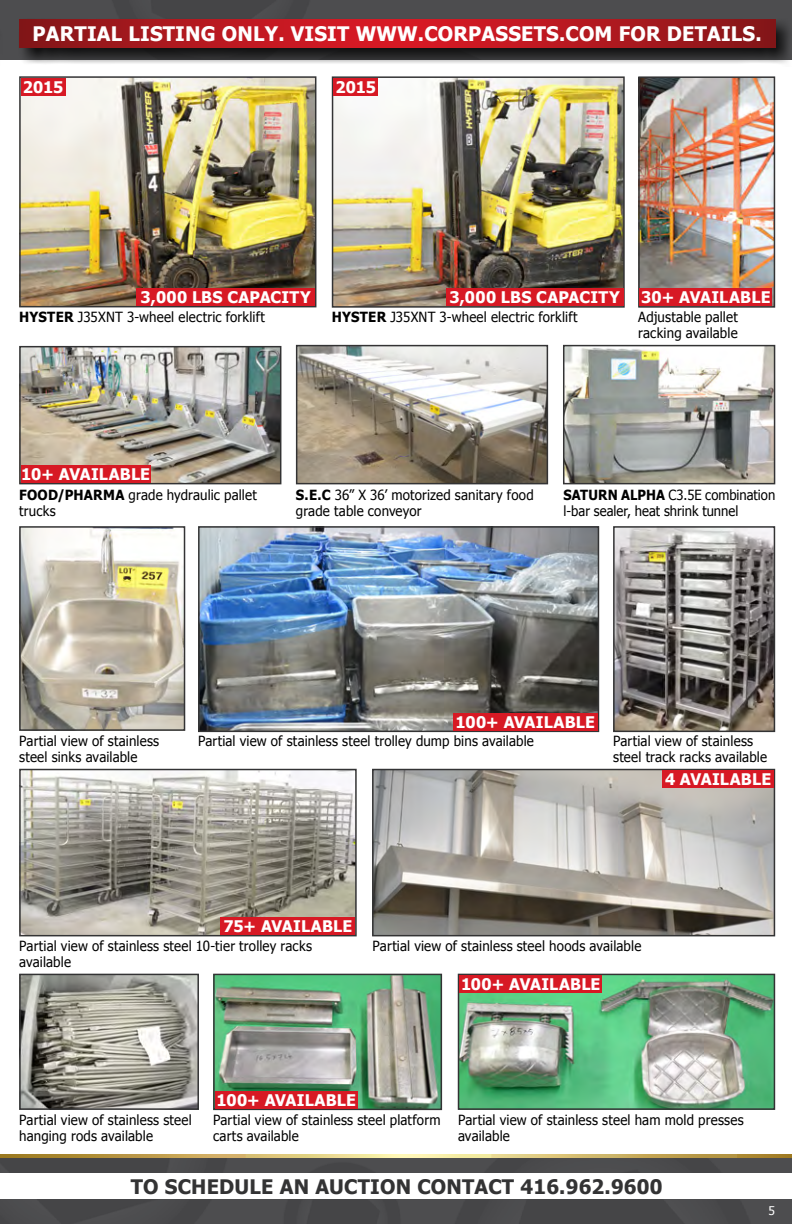
<style>
.page{position:relative;width:792px;height:1224px;background:#fff}
.page>*{position:absolute;margin:0;border:0;box-sizing:border-box;transform-origin:0 0}
.t1{font:700 20px "Tahoma";letter-spacing:.01em;color:#fff}
.t2{font:700 20px "Tahoma";letter-spacing:.01em;color:#333334}
.t3{font:700 16px "Tahoma";letter-spacing:.01em;color:#fff}
.t4{font:14px/16px "Tahoma";letter-spacing:.01em;color:#000;scale:.95 1}
.t5{font:14px/16px "Tahoma";letter-spacing:.01em;color:#000;scale:.93 1}
.t6{font:12px "Tahoma";color:#fff}
.s1{font-weight:700}
</style>
<div class="page">
<img style="left:1px;top:1154px;width:791px;height:5px">
<div style="left:0;top:1159px;width:792px;height:65px;background:#4a4a4c"></div>
<svg style="left:0;top:1154px;width:1px;height:20px"></svg>
<div style="left:0;top:1174px;width:792px;height:25px;background:#fff"></div>
<div style="left:0;top:0;width:792px;height:60px;background:#4d4d4f"></div>
<hr style="left:0;top:18px;width:3px;height:49px;background:#000;opacity:.75">
<div style="left:18px;top:18px;width:774px;height:49px;background:#000;opacity:.75"></div>
<svg style="left:19px;top:19px;width:756px;height:29px;background:#b2181f"></svg>
<img style="left:22px;top:349px;width:256px;height:132px">
<div style="left:19px;top:346px;width:262px;height:138px;border:2px solid #333334"></div>
<img style="left:299px;top:348px;width:246px;height:133px">
<div style="left:296px;top:345px;width:252px;height:139px;border:2px solid #333334"></div>
<img style="left:22px;top:79px;width:291px;height:225px">
<div style="left:19px;top:76px;width:297px;height:231px;border:2px solid #333334"></div>
<img style="left:335px;top:79px;width:287px;height:226px">
<div style="left:332px;top:76px;width:293px;height:232px;border:2px solid #333334"></div>
<img style="left:566px;top:348px;width:206px;height:133px">
<div style="left:563px;top:345px;width:212px;height:139px;border:2px solid #333334"></div>
<img style="left:641px;top:79px;width:131px;height:210px">
<div style="left:638px;top:76px;width:137px;height:232px;border:2px solid #333334"></div>
<img style="left:375px;top:772px;width:397px;height:161px">
<div style="left:372px;top:769px;width:403px;height:167px;border:2px solid #333334"></div>
<img style="left:22px;top:772px;width:332px;height:161px">
<div style="left:19px;top:769px;width:338px;height:167px;border:2px solid #333334"></div>
<img style="left:616px;top:529px;width:156px;height:200px">
<div style="left:613px;top:526px;width:162px;height:206px;border:2px solid #333334"></div>
<img style="left:22px;top:529px;width:160px;height:199px">
<div style="left:19px;top:526px;width:166px;height:205px;border:2px solid #333334"></div>
<img style="left:201px;top:529px;width:395px;height:200px">
<div style="left:198px;top:526px;width:401px;height:206px;border:2px solid #333334"></div>
<img style="left:461px;top:977px;width:311px;height:130px">
<div style="left:458px;top:974px;width:317px;height:136px;border:2px solid #333334"></div>
<img style="left:216px;top:977px;width:223px;height:130px">
<div style="left:213px;top:974px;width:229px;height:136px;border:2px solid #333334"></div>
<img style="left:22px;top:977px;width:174px;height:130px">
<div style="left:19px;top:974px;width:180px;height:136px;border:2px solid #333334"></div>
<div style="left:446px;top:289px;width:177px;height:17px;background:#d71924"></div>
<div style="left:21px;top:78px;width:45px;height:17px;background:#d71924"></div>
<div style="left:333px;top:78px;width:45px;height:17px;background:#d71924"></div>
<div style="left:453px;top:713px;width:144px;height:17px;background:#d71924"></div>
<div style="left:221px;top:918px;width:134px;height:17px;background:#d71924"></div>
<div style="left:21px;top:466px;width:130px;height:17px;background:#d71924"></div>
<div style="left:640px;top:289px;width:132px;height:17px;background:#d71924"></div>
<div style="left:137px;top:289px;width:178px;height:17px;background:#d71924"></div>
<div style="left:663px;top:770px;width:111px;height:18px;background:#d71924"></div>
<div style="left:459px;top:975px;width:143px;height:17px;background:#d71924"></div>
<div style="left:215px;top:1091px;width:143px;height:18px;background:#d71924"></div>
<h1 class="t1" style="left:33px;top:20px;width:731px">PARTIAL LISTING ONLY. VISIT WWW.CORPASSETS.COM FOR DETAILS.</h1>
<p class="t3" style="left:23px;top:76px;width:42px">2015</p>
<p class="t3" style="left:336px;top:76px;width:42px">2015</p>
<p class="t3" style="left:141px;top:286px;width:172px">3,000 LBS CAPACITY</p>
<p class="t3" style="left:641px;top:286px;width:131px">30+ AVAILABLE</p>
<p class="t3" style="left:450px;top:286px;width:172px">3,000 LBS CAPACITY</p>
<p class="t4" style="left:19px;top:308px;width:260px"><span class="s1">HYSTER</span> J35XNT 3-wheel electric forklift</p>
<p class="t4" style="left:638px;top:308px;width:106px">Adjustable pallet racking available</p>
<p class="t4" style="left:332px;top:308px;width:260px"><span class="s1">HYSTER</span> J35XNT 3-wheel electric forklift</p>
<p class="t3" style="left:21px;top:463px;width:130px">10+ AVAILABLE</p>
<p class="t4" style="left:19px;top:486px;width:252px"><span class="s1">FOOD/PHARMA</span> grade hydraulic pallet trucks</p>
<p class="t4" style="left:296px;top:486px;width:252px"><span class="s1">S.E.C</span> 36” X 36’ motorized sanitary food grade table conveyor</p>
<p class="t5" style="left:564px;top:486px;width:229px"><span class="s1">SATURN ALPHA</span> C3.5E combination l-bar sealer, heat shrink tunnel</p>
<p class="t3" style="left:456px;top:711px;width:141px">100+ AVAILABLE</p>
<p class="t4" style="left:19px;top:732px;width:149px">Partial view of stainless steel sinks available</p>
<p class="t4" style="left:198px;top:732px;width:355px">Partial view of stainless steel trolley dump bins available</p>
<p class="t3" style="left:223px;top:915px;width:130px">75+ AVAILABLE</p>
<p class="t4" style="left:613px;top:732px;width:164px">Partial view of stainless steel track racks available</p>
<p class="t3" style="left:665px;top:768px;width:108px">4 AVAILABLE</p>
<p class="t4" style="left:19px;top:938px;width:310px">Partial view of stainless steel 10-tier trolley racks available</p>
<p class="t4" style="left:373px;top:938px;width:284px">Partial view of stainless steel hoods available</p>
<p class="t3" style="left:461px;top:973px;width:141px">100+ AVAILABLE</p>
<p class="t3" style="left:216px;top:1089px;width:141px">100+ AVAILABLE</p>
<p class="t4" style="left:19px;top:1111px;width:183px">Partial view of stainless steel hanging rods available</p>
<p class="t4" style="left:213px;top:1111px;width:241px">Partial view of stainless steel platform carts available</p>
<p class="t4" style="left:458px;top:1111px;width:302px">Partial view of stainless steel ham mold presses available</p>
<h1 class="t2" style="left:131px;top:1173px;width:533px">TO SCHEDULE AN AUCTION CONTACT 416.962.9600</h1>
<p class="t6" style="left:769px;top:1203px;width:8px">5</p>
</div>
